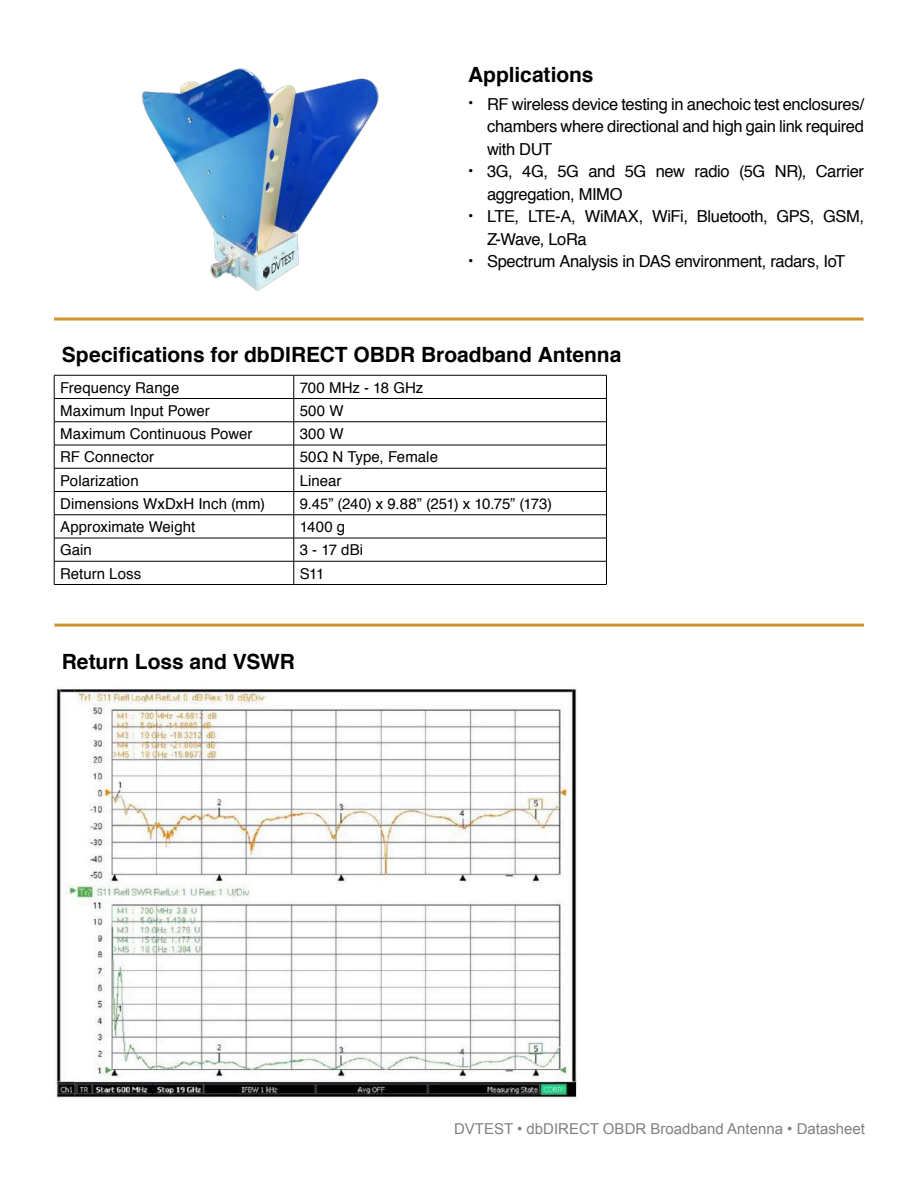
<style>
.page{position:relative;width:918px;height:1188px;background:#fff}
.page>*{position:absolute;margin:0;border:0;box-sizing:border-box;transform-origin:0 0}
.t1{font:700 21px "Helvetica";color:#000}
.t2{font:16.5px/22.5px "Helvetica";letter-spacing:-.02em;color:#000}
.t3{font:15px "Helvetica";letter-spacing:.005em;color:#000}
.t4{font:15px "Arial";color:#7f8080}
</style>
<div class="page">
<hr style="left:54px;top:318px;width:810px;height:3px;background:#d0942d">
<hr style="left:54px;top:624px;width:810px;height:3px;background:#d0942d">
<img style="left:142px;top:68px;width:237px;height:223px">
<hr style="left:54px;top:375px;width:240px;height:1px;background:#000">
<hr style="left:294px;top:375px;width:313px;height:1px;background:#000">
<hr style="left:54px;top:398px;width:240px;height:1px;background:#000">
<hr style="left:294px;top:398px;width:313px;height:1px;background:#000">
<hr style="left:54px;top:422px;width:240px;height:1px;background:#000">
<hr style="left:294px;top:422px;width:313px;height:1px;background:#000">
<hr style="left:54px;top:445px;width:240px;height:1px;background:#000">
<hr style="left:294px;top:445px;width:313px;height:1px;background:#000">
<hr style="left:54px;top:468px;width:240px;height:1px;background:#000">
<hr style="left:294px;top:468px;width:313px;height:1px;background:#000">
<hr style="left:54px;top:491px;width:240px;height:1px;background:#000">
<hr style="left:294px;top:491px;width:313px;height:1px;background:#000">
<hr style="left:54px;top:515px;width:240px;height:1px;background:#000">
<hr style="left:294px;top:515px;width:313px;height:1px;background:#000">
<hr style="left:54px;top:538px;width:240px;height:1px;background:#000">
<hr style="left:294px;top:538px;width:313px;height:1px;background:#000">
<hr style="left:54px;top:561px;width:240px;height:1px;background:#000">
<svg style="left:54px;top:375px;width:1px;height:209px"></svg>
<hr style="left:294px;top:561px;width:313px;height:1px;background:#000">
<svg style="left:294px;top:375px;width:1px;height:209px"></svg>
<svg style="left:606px;top:375px;width:1px;height:209px"></svg>
<hr style="left:54px;top:584px;width:240px;height:1px;background:#000">
<hr style="left:294px;top:584px;width:313px;height:1px;background:#000">
<img style="left:56px;top:687px;width:521px;height:413px">
<p class="t1" style="left:468px;top:57px;width:127px">Applications</p>
<p class="t3" style="left:468px;top:92px;width:7px">•</p>
<p class="t3" style="left:468px;top:159px;width:7px">•</p>
<p class="t3" style="left:468px;top:204px;width:7px">•</p>
<p class="t3" style="left:468px;top:249px;width:7px">•</p>
<p class="t2" style="left:487px;top:93px;width:378px">RF wireless device testing in anechoic test enclosures/ chambers where directional and high gain link required with DUT<br>3G, 4G, 5G and 5G new radio (5G NR), Carrier aggregation, MIMO<br>LTE, LTE-A, WiMAX, WiFi, Bluetooth, GPS, GSM, Z-Wave, LoRa<br>Spectrum Analysis in DAS environment, radars, IoT</p>
<p class="t1" style="left:62px;top:338px;width:561px">Specifications for dbDIRECT OBDR Broadband Antenna</p>
<p class="t3" style="left:60px;top:376px;width:121px">Frequency Range</p>
<p class="t3" style="left:300px;top:376px;width:125px">700 MHz - 18 GHz</p>
<p class="t3" style="left:60px;top:399px;width:151px">Maximum Input Power</p>
<p class="t3" style="left:300px;top:399px;width:45px">500 W</p>
<p class="t3" style="left:60px;top:422px;width:194px">Maximum Continuous Power</p>
<p class="t3" style="left:300px;top:422px;width:45px">300 W</p>
<p class="t3" style="left:60px;top:445px;width:95px">RF Connector</p>
<p class="t3" style="left:300px;top:445px;width:140px">50Ω N Type, Female</p>
<p class="t3" style="left:60px;top:469px;width:80px">Polarization</p>
<p class="t3" style="left:300px;top:469px;width:43px">Linear</p>
<p class="t3" style="left:60px;top:492px;width:206px">Dimensions WxDxH Inch (mm)</p>
<p class="t3" style="left:300px;top:492px;width:254px">9.45” (240) x 9.88” (251) x 10.75” (173)</p>
<p class="t3" style="left:60px;top:515px;width:137px">Approximate Weight</p>
<p class="t3" style="left:300px;top:515px;width:47px">1400 g</p>
<p class="t3" style="left:60px;top:538px;width:33px">Gain</p>
<p class="t3" style="left:300px;top:538px;width:65px">3 - 17 dBi</p>
<p class="t3" style="left:60px;top:562px;width:83px">Return Loss</p>
<p class="t3" style="left:300px;top:562px;width:26px">S11</p>
<p class="t1" style="left:62px;top:645px;width:235px">Return Loss and VSWR</p>
<p class="t4" style="left:454px;top:1119px;width:412px">DVTEST • dbDIRECT OBDR Broadband Antenna • Datasheet</p>
</div>
